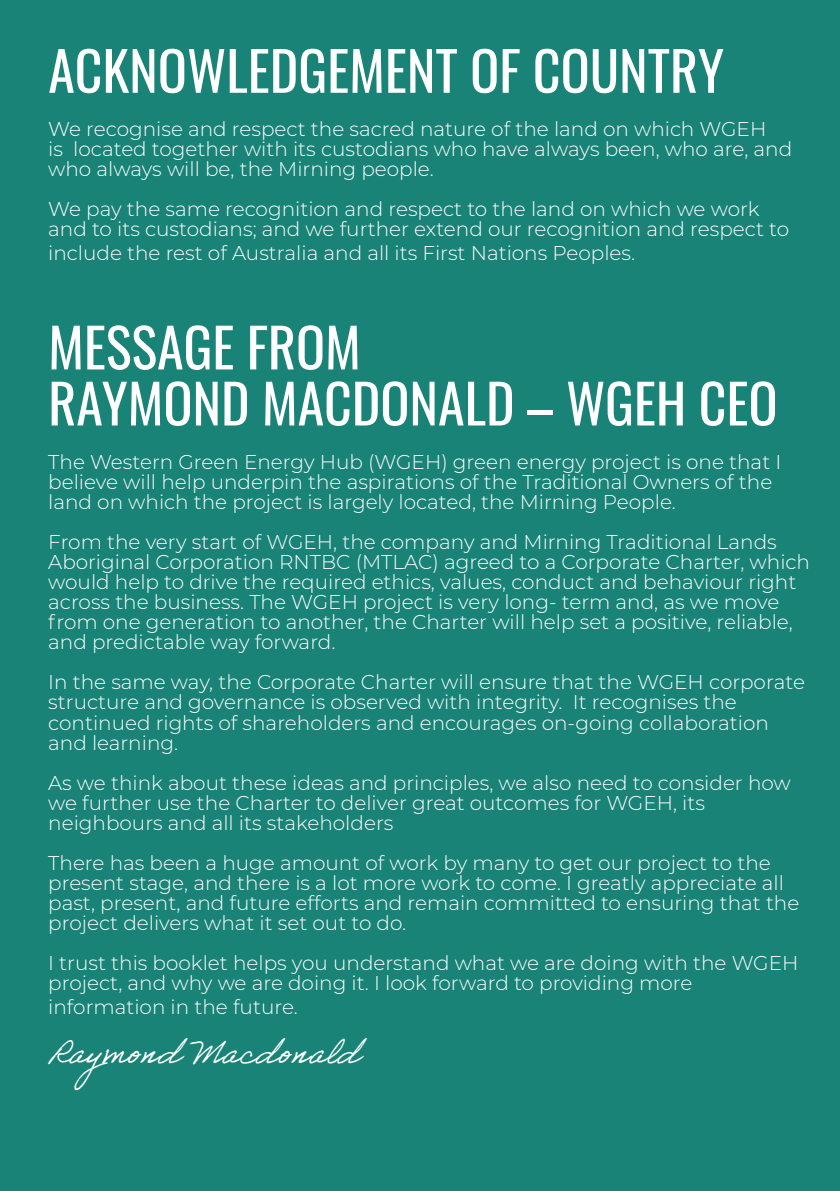
<style>
.page{position:relative;width:840px;height:1191px;background:#fff}
.page>*{position:absolute;margin:0;border:0;box-sizing:border-box;transform-origin:0 0}
.t1{font:54px "Oswald";color:#fff}
.t2{font:32px "Adobe Handwriting Ernie";color:#fff}
.t3{font:300 20px/20px "Montserrat";color:#fff}
</style>
<div class="page">
<div style="left:0;top:0;width:839px;height:1191px;background:#198377"></div>
<p class="t1" style="left:48px;top:23px;width:677px">ACKNOWLEDGEMENT OF COUNTRY</p>
<p class="t3" style="left:48px;top:118px;width:745px">We recognise and respect the sacred nature of the land on which WGEH<br>is located together with its custodians who have always been, who are, and who always will be, the Mirning people.</p>
<p class="t3" style="left:48px;top:198px;width:742px">We pay the same recognition and respect to the land on which we work and to its custodians; and we further extend our recognition and respect to</p>
<p class="t3" style="left:48px;top:242px;width:588px">include the rest of Australia and all its First Nations Peoples.</p>
<p class="t1" style="left:48px;top:299px;width:314px">MESSAGE FROM</p>
<p class="t1" style="left:48px;top:355px;width:730px">RAYMOND MACDONALD – WGEH CEO</p>
<p class="t3" style="left:48px;top:452px;width:734px">The Western Green Energy Hub (WGEH) green energy project is one that I believe will help underpin the aspirations of the Traditional Owners of the land on which the project is largely located, the Mirning People.</p>
<p class="t3" style="left:48px;top:532px;width:762px">From the very start of WGEH, the company and Mirning Traditional Lands Aboriginal Corporation RNTBC (MTLAC) agreed to a Corporate Charter, which would help to drive the required ethics, values, conduct and behaviour right across the business. The WGEH project is very long- term and, as we move from one generation to another, the Charter will help set a positive, reliable, and predictable way forward.</p>
<p class="t3" style="left:48px;top:672px;width:757px">In the same way, the Corporate Charter will ensure that the WGEH corporate structure and governance is observed with integrity. It recognises the</p>
<p class="t3" style="left:48px;top:712px;width:721px">continued rights of shareholders and encourages on-going collaboration and learning.</p>
<p class="t3" style="left:48px;top:772px;width:743px">As we think about these ideas and principles, we also need to consider how we further use the Charter to deliver great outcomes for WGEH, its</p>
<p class="t3" style="left:48px;top:812px;width:346px">neighbours and all its stakeholders</p>
<p class="t3" style="left:48px;top:852px;width:752px">There has been a huge amount of work by many to get our project to the present stage, and there is a lot more work to come. I greatly appreciate all past, present, and future efforts and remain committed to ensuring that the project delivers what it set out to do.</p>
<p class="t3" style="left:48px;top:952px;width:751px">I trust this booklet helps you understand what we are doing with the WGEH project, and why we are doing it. I look forward to providing more</p>
<p class="t3" style="left:48px;top:996px;width:251px">information in the future.</p>
<p class="t2" style="left:48px;top:1033px;width:312px">Raymond Macdonald</p>
</div>
